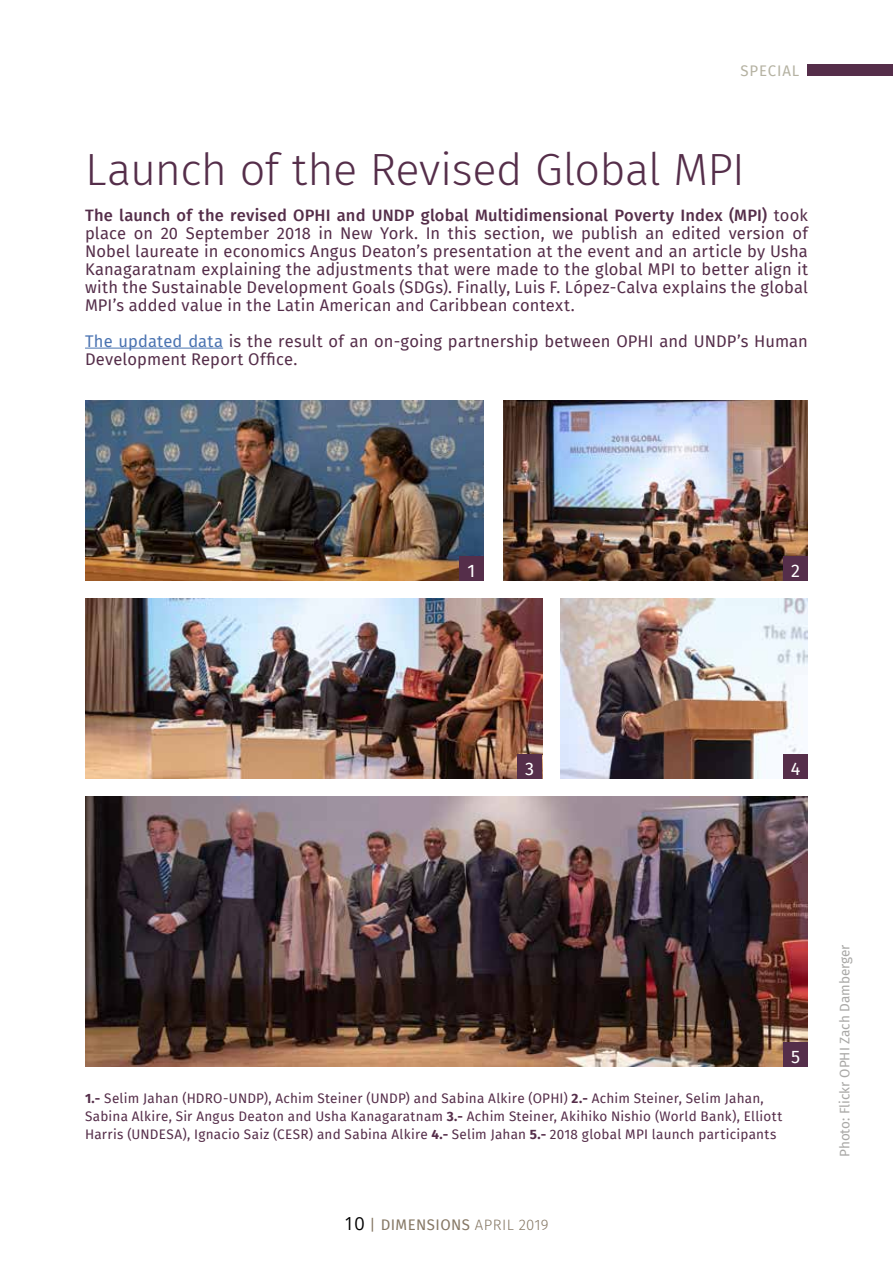
<style>
.page{position:relative;width:893px;height:1263px;background:#fff}
.page>*{position:absolute;margin:0;border:0;box-sizing:border-box;transform-origin:0 0}
.t1{font:300 45px "Fira Sans";letter-spacing:-.015em;color:#552e4a}
.t2{font:18px "Fira Sans";color:#fff}
.t3{font:16.5px/18px "Fira Sans";letter-spacing:.01em;color:#552e4a;text-align:justify}
.t4{font:15px "Fira Sans";letter-spacing:.03em;color:#867865}
.t5{font:15px "Fira Sans";letter-spacing:.06em;color:#b5b2a2}
.t6{font:13.5px/18px "Fira Sans";letter-spacing:.015em;color:#552e4a}
.t7{font:13.5px "Fira Sans";color:#a9a8a6}
.s1{font-weight:500}
.s2{color:#4a73b1}
.s3{font-weight:700}
.s4{font-family:"Open Sans";font-size:18px;color:#000}
.s5{font-weight:300}
</style>
<div class="page">
<hr style="left:85px;top:348px;width:138px;height:1px;background:#4a73b1">
<img style="left:85px;top:401px;width:399px;height:180px">
<img style="left:85px;top:797px;width:723px;height:270px">
<img style="left:561px;top:599px;width:247px;height:180px">
<img style="left:503px;top:401px;width:305px;height:180px">
<img style="left:85px;top:599px;width:457px;height:180px">
<div style="left:808px;top:64px;width:85px;height:12px;background:#552e4a"></div>
<div style="left:459px;top:556px;width:25px;height:25px;background:#552e4a"></div>
<div style="left:783px;top:556px;width:25px;height:25px;background:#552e4a"></div>
<div style="left:517px;top:754px;width:25px;height:25px;background:#552e4a"></div>
<div style="left:783px;top:754px;width:25px;height:25px;background:#552e4a"></div>
<div style="left:783px;top:1042px;width:25px;height:25px;background:#552e4a"></div>
<p class="t5" style="left:740px;top:59px;width:61px">SPECIAL</p>
<h1 class="t1" style="left:85px;top:137px;width:661px">Launch of the Revised Global MPI</h1>
<p class="t3" style="left:85px;top:206px;width:724px"><span class="s1">The launch of the revised OPHI and UNDP global Multidimensional Poverty Index (MPI)</span> took place on 20 September 2018 in New York. In this section, we publish an edited version of Nobel laureate in economics Angus Deaton’s presentation at the event and an article by Usha Kanagaratnam explaining the adjustments that were made to the global MPI to better align it with the Sustainable Development Goals (SDGs). Finally, Luis F. López-Calva explains the global MPI’s added value in the Latin American and Caribbean context.</p>
<p class="t3" style="left:85px;top:332px;width:724px"><span class="s2">The updated data</span> is the result of an on-going partnership between OPHI and UNDP’s Human<br>Development Report Office.</p>
<p class="t2" style="left:467px;top:557px;width:9px">1</p>
<p class="t2" style="left:791px;top:557px;width:10px">2</p>
<p class="t2" style="left:525px;top:755px;width:10px">3</p>
<p class="t2" style="left:791px;top:755px;width:11px">4</p>
<p class="t2" style="left:791px;top:1043px;width:11px">5</p>
<p class="t6" style="left:85px;top:1089px;width:699px"><span class="s3">1.-</span> Selim Jahan (HDRO-UNDP), Achim Steiner (UNDP) and Sabina Alkire (OPHI) <span class="s3">2.-</span> Achim Steiner, Selim Jahan,<br>Sabina Alkire, Sir Angus Deaton and Usha Kanagaratnam <span class="s3">3.-</span> Achim Steiner, Akihiko Nishio (World Bank), Elliott<br>Harris (UNDESA), Ignacio Saiz (CESR) and Sabina Alkire <span class="s3">4.-</span> Selim Jahan <span class="s3">5.-</span> 2018 global MPI launch participants</p>
<p class="t4" style="left:344px;top:1213px;width:206px"><span class="s4">10</span> | DIMENSIONS <span class="s5">APRIL 2019</span></p>
<p class="t7" style="left:835px;top:1157px;width:214px;rotate:-90deg">Photo: Flickr OPHI Zach Damberger</p>
</div>
